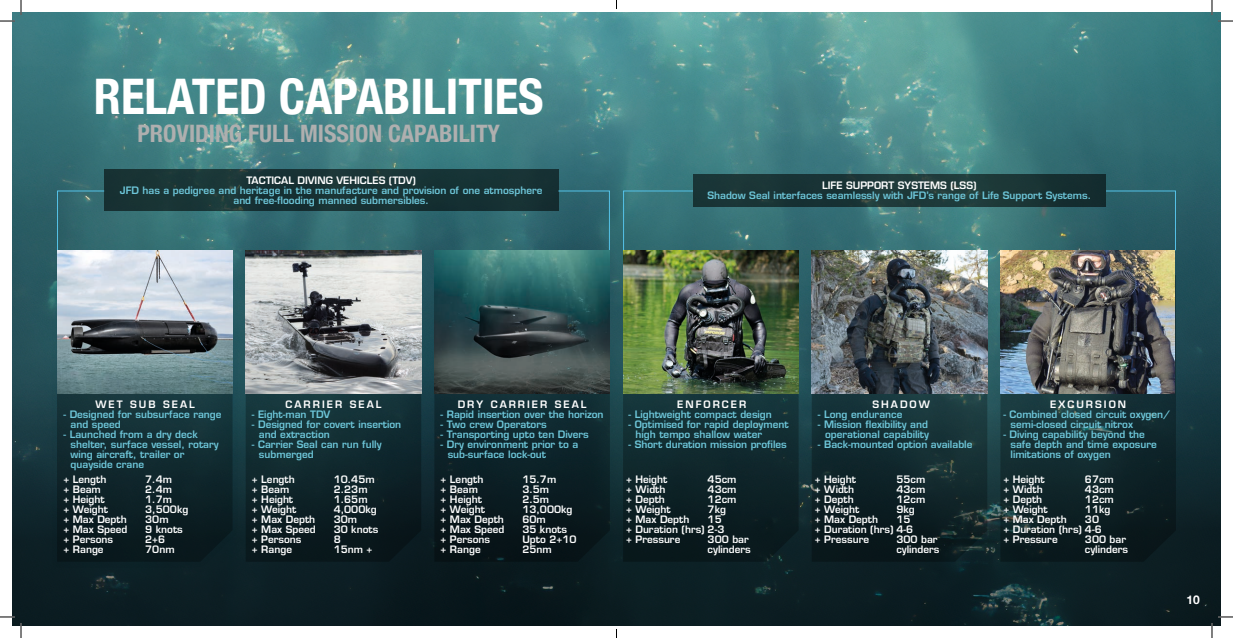
<style>
.page{position:relative;width:1233px;height:638px;background:#fff}
.page>*{position:absolute;margin:0;border:0;box-sizing:border-box;transform-origin:0 0}
.t1{font:700 condensed 49px "Helvetica Neue";color:#fff}
.t2{font:700 condensed 24px "Helvetica Neue";color:#afafaf}
.t3{font:700 12px "Helvetica Neue";color:#fff}
.t4{font:600 10px/10px "Eurostile LT Std";color:#6ec7da;text-align:center}
.t5{font:600 10px/10px "Eurostile LT Std";color:#fff}
.t6{font:600 10px "Eurostile LT Std";letter-spacing:.2em;color:#fff}
</style>
<div class="page">
<img style="left:12px;top:12px;width:1208px;height:326px">
<div style="left:693px;top:173px;width:413px;height:33px;background:#1a3537"></div>
<div style="left:104px;top:169px;width:454px;height:42px;background:#183334"></div>
<svg style="left:557px;top:190px;width:53px;height:60px;background:#2b616c"></svg>
<svg style="left:57px;top:190px;width:48px;height:60px;background:#326a71"></svg>
<svg style="left:622px;top:190px;width:72px;height:61px;background:#357379"></svg>
<svg style="left:12px;top:338px;width:1208px;height:287px;background:#0f252b"></svg>
<div style="left:1105px;top:190px;width:71px;height:61px;background:#275b64"></div>
<svg style="left:434px;top:393px;width:176px;height:168px;background:#0c2025"></svg>
<svg style="left:246px;top:393px;width:175px;height:168px;background:#10262b"></svg>
<div style="left:50px;top:268px;width:189px;height:299px;background:#55c2e8;opacity:.43"></div>
<svg style="left:57px;top:393px;width:175px;height:168px;background:#10272c"></svg>
<svg style="left:623px;top:393px;width:175px;height:168px;background:#0f262a"></svg>
<svg style="left:811px;top:393px;width:176px;height:168px;background:#12282c"></svg>
<svg style="left:1000px;top:275px;width:176px;height:286px;background:#11282c"></svg>
<img style="left:57px;top:250px;width:175px;height:143px">
<img style="left:246px;top:250px;width:175px;height:143px">
<img style="left:434px;top:250px;width:176px;height:143px">
<img style="left:811px;top:250px;width:176px;height:143px">
<img style="left:1000px;top:250px;width:175px;height:143px">
<img style="left:623px;top:250px;width:175px;height:143px">
<svg style="left:1218px;top:20px;width:15px;height:2px"></svg>
<svg style="left:1218px;top:616px;width:15px;height:1px"></svg>
<svg style="left:0;top:0;width:22px;height:22px"></svg>
<svg style="left:0;top:616px;width:22px;height:21px"></svg>
<svg style="left:1211px;top:0;width:1px;height:15px"></svg>
<svg style="left:1211px;top:622px;width:1px;height:15px"></svg>
<p class="t1" style="left:94px;top:56px;width:451px">RELATED CAPABILITIES</p>
<p class="t2" style="left:137px;top:113px;width:364px">PROVIDING FULL MISSION CAPABILITY</p>
<p class="t5" style="left:246px;top:175px;width:171px">TACTICAL DIVING VEHICLES (TDV)</p>
<p class="t4" style="left:120px;top:185px;width:424px">JFD has a pedigree and heritage in the manufacture and provision of one atmosphere and free-flooding manned submersibles.</p>
<p class="t5" style="left:822px;top:180px;width:156px">LIFE SUPPORT SYSTEMS (LSS)</p>
<p class="t4" style="left:707px;top:190px;width:385px">Shadow Seal interfaces seamlessly with JFD’s range of Life Support Systems.</p>
<p class="t6" style="left:95px;top:398px;width:101px">WET SUB SEAL</p>
<p class="t4" style="left:64px;top:409px;width:159px">- Designed for subsurface range</p>
<p class="t4" style="left:71px;top:419px;width:52px">and speed</p>
<p class="t4" style="left:64px;top:429px;width:136px">- Launched from a dry deck</p>
<p class="t4" style="left:71px;top:439px;width:150px">shelter, surface vessel, rotary</p>
<p class="t4" style="left:71px;top:449px;width:115px">wing aircraft, trailer or</p>
<p class="t4" style="left:71px;top:459px;width:75px">quayside crane</p>
<p class="t5" style="left:64px;top:474px;width:44px">+ Length</p>
<p class="t5" style="left:64px;top:484px;width:39px">+ Beam</p>
<p class="t5" style="left:64px;top:494px;width:43px">+ Height</p>
<p class="t5" style="left:64px;top:504px;width:46px">+ Weight</p>
<p class="t5" style="left:64px;top:514px;width:65px">+ Max Depth</p>
<p class="t5" style="left:64px;top:524px;width:65px">+ Max Speed</p>
<p class="t5" style="left:64px;top:534px;width:51px">+ Persons + Range</p>
<p class="t5" style="left:145px;top:474px;width:28px">7.4m</p>
<p class="t5" style="left:145px;top:484px;width:28px">2.4m</p>
<p class="t5" style="left:145px;top:494px;width:28px">1.7m</p>
<p class="t5" style="left:145px;top:504px;width:45px">3,500kg</p>
<p class="t5" style="left:145px;top:514px;width:25px">30m</p>
<p class="t5" style="left:145px;top:524px;width:39px">9 knots</p>
<p class="t5" style="left:145px;top:534px;width:21px">2+6</p>
<p class="t5" style="left:145px;top:544px;width:31px">70nm</p>
<p class="t6" style="left:285px;top:398px;width:97px">CARRIER SEAL</p>
<p class="t4" style="left:252px;top:409px;width:80px">- Eight-man TDV</p>
<p class="t4" style="left:252px;top:419px;width:151px">- Designed for covert insertion</p>
<p class="t4" style="left:259px;top:429px;width:72px">and extraction</p>
<p class="t4" style="left:252px;top:439px;width:131px">- Carrier Seal can run fully</p>
<p class="t4" style="left:259px;top:449px;width:56px">submerged</p>
<p class="t5" style="left:252px;top:474px;width:44px">+ Length</p>
<p class="t5" style="left:252px;top:484px;width:39px">+ Beam</p>
<p class="t5" style="left:252px;top:494px;width:43px">+ Height</p>
<p class="t5" style="left:252px;top:504px;width:46px">+ Weight</p>
<p class="t5" style="left:252px;top:514px;width:65px">+ Max Depth</p>
<p class="t5" style="left:252px;top:524px;width:65px">+ Max Speed</p>
<p class="t5" style="left:252px;top:534px;width:51px">+ Persons + Range</p>
<p class="t5" style="left:334px;top:474px;width:42px">10.45m</p>
<p class="t5" style="left:334px;top:484px;width:35px">2.23m</p>
<p class="t5" style="left:334px;top:494px;width:35px">1.65m</p>
<p class="t5" style="left:334px;top:504px;width:45px">4,000kg</p>
<p class="t5" style="left:334px;top:514px;width:25px">30m</p>
<p class="t5" style="left:334px;top:524px;width:46px">30 knots</p>
<p class="t5" style="left:334px;top:534px;width:9px">8</p>
<p class="t5" style="left:334px;top:544px;width:40px">15nm +</p>
<p class="t6" style="left:458px;top:398px;width:130px">DRY CARRIER SEAL</p>
<p class="t4" style="left:440px;top:409px;width:164px">- Rapid insertion over the horizon</p>
<p class="t4" style="left:440px;top:419px;width:108px">- Two crew Operators</p>
<p class="t4" style="left:440px;top:429px;width:149px">- Transporting upto ten Divers</p>
<p class="t4" style="left:440px;top:439px;width:139px">- Dry environment prior to a</p>
<p class="t4" style="left:448px;top:449px;width:100px">sub-surface lock-out</p>
<p class="t5" style="left:440px;top:474px;width:44px">+ Length</p>
<p class="t5" style="left:440px;top:484px;width:39px">+ Beam</p>
<p class="t5" style="left:440px;top:494px;width:43px">+ Height</p>
<p class="t5" style="left:440px;top:504px;width:46px">+ Weight</p>
<p class="t5" style="left:440px;top:514px;width:65px">+ Max Depth</p>
<p class="t5" style="left:440px;top:524px;width:65px">+ Max Speed</p>
<p class="t5" style="left:440px;top:534px;width:51px">+ Persons + Range</p>
<p class="t5" style="left:522px;top:474px;width:35px">15.7m</p>
<p class="t5" style="left:522px;top:484px;width:28px">3.5m</p>
<p class="t5" style="left:522px;top:494px;width:52px">2.5m<br>13,000kg</p>
<p class="t5" style="left:522px;top:514px;width:25px">60m</p>
<p class="t5" style="left:522px;top:524px;width:46px">35 knots</p>
<p class="t5" style="left:522px;top:534px;width:56px">Upto 2+10</p>
<p class="t5" style="left:522px;top:544px;width:31px">25nm</p>
<p class="t6" style="left:677px;top:398px;width:71px">ENFORCER</p>
<p class="t4" style="left:628px;top:409px;width:145px">- Lightweight compact design</p>
<p class="t4" style="left:628px;top:419px;width:162px">- Optimised for rapid deployment</p>
<p class="t4" style="left:635px;top:429px;width:128px">high tempo shallow water</p>
<p class="t4" style="left:628px;top:439px;width:160px">- Short duration mission profiles</p>
<p class="t5" style="left:707px;top:474px;width:30px">45cm</p>
<p class="t5" style="left:707px;top:484px;width:30px">43cm</p>
<p class="t5" style="left:707px;top:494px;width:30px">12cm</p>
<p class="t5" style="left:707px;top:504px;width:20px">7kg</p>
<p class="t5" style="left:707px;top:514px;width:16px">15</p>
<p class="t5" style="left:707px;top:534px;width:43px">300 bar</p>
<p class="t5" style="left:707px;top:544px;width:45px">cylinders</p>
<p class="t5" style="left:626px;top:474px;width:43px">+ Height</p>
<p class="t5" style="left:626px;top:484px;width:46px">+ Width + Depth + Weight</p>
<p class="t5" style="left:626px;top:514px;width:65px">+ Max Depth</p>
<p class="t5" style="left:626px;top:524px;width:100px">+ Duration (hrs) 2-3 + Pressure</p>
<p class="t5" style="left:872px;top:399px;width:59px">SHADOW</p>
<p class="t4" style="left:818px;top:409px;width:86px">- Long endurance</p>
<p class="t4" style="left:818px;top:419px;width:112px">- Mission flexibility and</p>
<p class="t4" style="left:825px;top:429px;width:105px">operational capability</p>
<p class="t4" style="left:818px;top:439px;width:156px">- Back-mounted option available</p>
<p class="t5" style="left:815px;top:474px;width:43px">+ Height</p>
<p class="t5" style="left:815px;top:484px;width:46px">+ Width + Depth + Weight</p>
<p class="t5" style="left:815px;top:514px;width:65px">+ Max Depth</p>
<p class="t5" style="left:815px;top:524px;width:100px">+ Duration (hrs) 4-6 + Pressure</p>
<p class="t5" style="left:896px;top:474px;width:30px">55cm</p>
<p class="t5" style="left:896px;top:484px;width:30px">43cm</p>
<p class="t5" style="left:896px;top:494px;width:30px">12cm</p>
<p class="t5" style="left:896px;top:504px;width:20px">9kg</p>
<p class="t5" style="left:896px;top:514px;width:16px">15</p>
<p class="t5" style="left:896px;top:534px;width:43px">300 bar</p>
<p class="t5" style="left:896px;top:544px;width:45px">cylinders</p>
<p class="t6" style="left:1050px;top:398px;width:77px">EXCURSION</p>
<p class="t4" style="left:1003px;top:409px;width:168px">- Combined closed circuit oxygen/</p>
<p class="t4" style="left:1010px;top:419px;width:124px">semi-closed circuit nitrox</p>
<p class="t4" style="left:1003px;top:429px;width:143px">- Diving capability beyond the</p>
<p class="t4" style="left:1010px;top:439px;width:148px">safe depth and time exposure</p>
<p class="t4" style="left:1010px;top:449px;width:102px">limitations of oxygen</p>
<p class="t5" style="left:1085px;top:474px;width:30px">67cm</p>
<p class="t5" style="left:1085px;top:484px;width:30px">43cm</p>
<p class="t5" style="left:1085px;top:494px;width:30px">12cm</p>
<p class="t5" style="left:1085px;top:504px;width:27px">11kg</p>
<p class="t5" style="left:1085px;top:514px;width:16px">30</p>
<p class="t5" style="left:1085px;top:534px;width:43px">300 bar</p>
<p class="t5" style="left:1085px;top:544px;width:45px">cylinders</p>
<p class="t5" style="left:1003px;top:474px;width:43px">+ Height</p>
<p class="t5" style="left:1003px;top:484px;width:46px">+ Width + Depth + Weight</p>
<p class="t5" style="left:1003px;top:514px;width:65px">+ Max Depth</p>
<p class="t5" style="left:1003px;top:524px;width:100px">+ Duration (hrs) 4-6 + Pressure</p>
<p class="t3" style="left:1186px;top:590px;width:15px">10</p>
</div>
